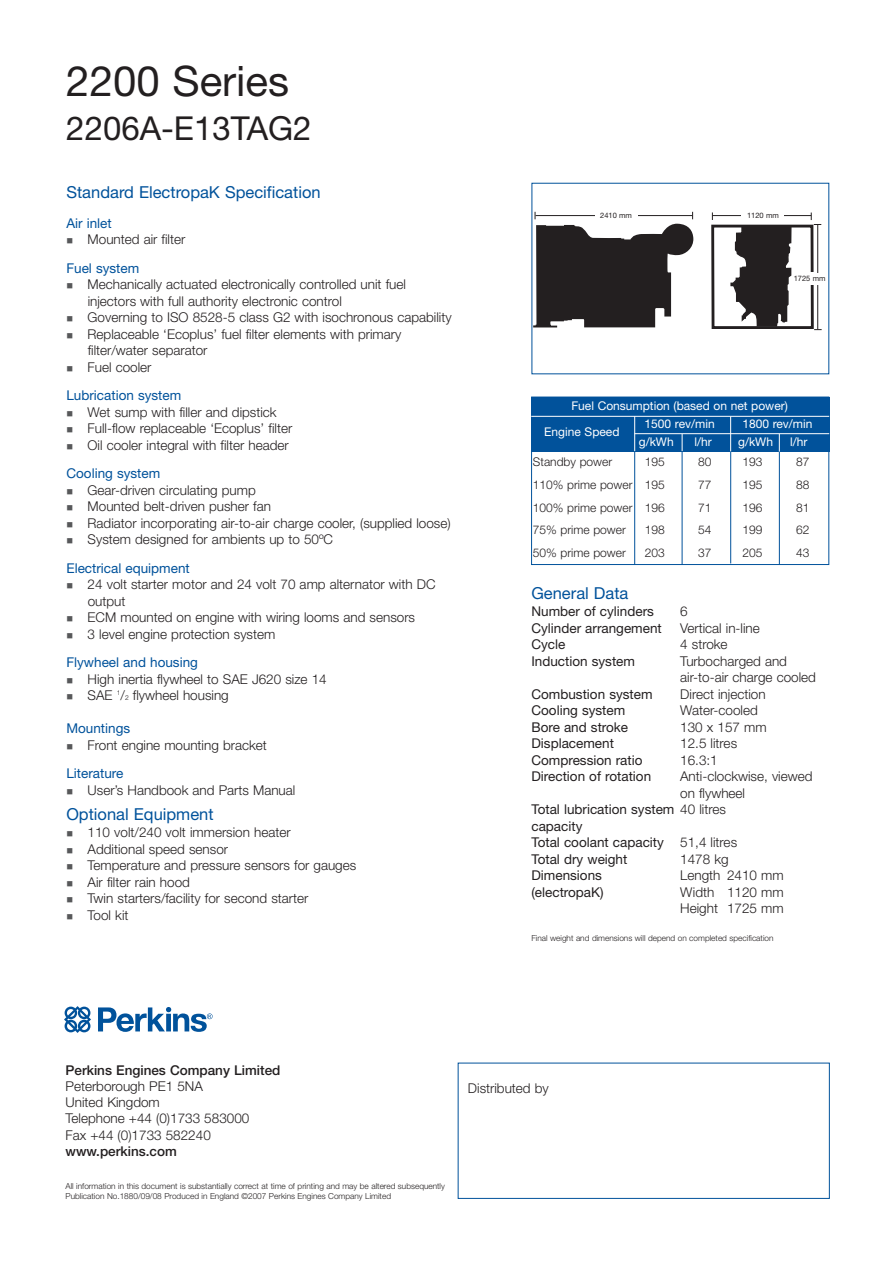
<style>
.page{position:relative;width:893px;height:1263px;background:#fff}
.page>*{position:absolute;margin:0;border:0;box-sizing:border-box;transform-origin:0 0}
.t1{font:42px "Helvetica Neue";color:#231f20}
.t2{font:33px "Helvetica Neue";color:#231f20}
.t3{font:16.5px "Helvetica Neue";color:#01529b}
.t4{font:300 13.5px/16.5px "Helvetica Neue";color:#231f20}
.t5{font:13.5px "Helvetica Neue";color:#231f20}
.t6{font:13.5px "Helvetica Neue";color:#01529b}
.t7{font:500 13.5px "Helvetica Neue";color:#231f20}
.t8{font:300 12px "Helvetica Neue";color:#231f20}
.t9{font:12px/25.5px "Helvetica Neue";color:#fff}
.t10{font:300 8.25px/9.9px "Helvetica Neue";color:#231f20}
.t11{font:7.5px "Helvetica Neue";color:#231f20}
.s1{font-size:6.75px}
.s2{font-weight:300}
</style>
<div class="page">
<div style="left:458px;top:1063px;width:372px;height:136px;border:1px solid #01529b"></div>
<svg style="left:64px;top:1006px;width:27px;height:27px"></svg>
<svg style="left:98px;top:1007px;width:115px;height:25px"></svg>
<div style="left:711px;top:225px;width:103px;height:104px;border:3px solid #231f20"></div>
<hr style="left:712px;top:215px;width:99px;height:1px;background:#231f20">
<hr style="left:817px;top:224px;width:1px;height:105px;background:#231f20">
<svg style="left:811px;top:213px;width:10px;height:12px"></svg>
<svg style="left:533px;top:212px;width:161px;height:115px"></svg>
<svg style="left:730px;top:224px;width:62px;height:103px"></svg>
<div style="left:531px;top:397px;width:298px;height:168px;border:1px solid #01529b"></div>
<hr style="left:634px;top:449px;width:1px;height:116px;background:#01529b">
<hr style="left:730px;top:397px;width:1px;height:166px;background:#01529b">
<div style="left:531px;top:397px;width:298px;height:54px;background:#01529b"></div>
<hr style="left:730px;top:417px;width:1px;height:34px;background:#fff">
<hr style="left:531px;top:416px;width:298px;height:1px;background:#fff">
<hr style="left:634px;top:416px;width:1px;height:35px;background:#fff">
<hr style="left:682px;top:450px;width:1px;height:115px;background:#01529b">
<hr style="left:779px;top:451px;width:1px;height:113px;background:#01529b">
<hr style="left:634px;top:433px;width:195px;height:1px;background:#fff">
<svg style="left:682px;top:434px;width:1px;height:17px"></svg>
<svg style="left:779px;top:434px;width:1px;height:18px"></svg>
<div style="left:595px;top:204px;width:42px;height:25px;background:#fff"></div>
<div style="left:742px;top:211px;width:42px;height:11px;background:#fff"></div>
<div style="left:792px;top:273px;width:35px;height:11px;background:#fff"></div>
<h1 class="t1" style="left:66px;top:66px;width:224px">2200 Series</h1>
<h2 class="t2" style="left:66px;top:117px;width:247px">2206A-E13TAG2</h2>
<p class="t3" style="left:66px;top:186px;width:256px">Standard ElectropaK Specification</p>
<p class="t6" style="left:66px;top:218px;width:47px">Air inlet</p>
<p class="t4" style="left:88px;top:232px;width:99px">Mounted air filter</p>
<p class="t6" style="left:66px;top:263px;width:74px">Fuel system</p>
<p class="t4" style="left:88px;top:277px;width:366px">Mechanically actuated electronically controlled unit fuel injectors with full authority electronic control<br>Governing to ISO 8528-5 class G2 with isochronous capability Replaceable ‘Ecoplus’ fuel filter elements with primary filter/water separator<br>Fuel cooler</p>
<p class="t6" style="left:66px;top:390px;width:116px">Lubrication system</p>
<p class="t4" style="left:88px;top:405px;width:206px">Wet sump with filler and dipstick<br>Full-flow replaceable ‘Ecoplus’ filter<br>Oil cooler integral with filter header</p>
<p class="t6" style="left:66px;top:468px;width:95px">Cooling system</p>
<p class="t4" style="left:88px;top:483px;width:365px">Gear-driven circulating pump<br>Mounted belt-driven pusher fan<br>Radiator incorporating air-to-air charge cooler, (supplied loose)<br>System designed for ambients up to 50ºC</p>
<p class="t6" style="left:66px;top:563px;width:125px">Electrical equipment</p>
<p class="t4" style="left:88px;top:577px;width:349px">24 volt starter motor and 24 volt 70 amp alternator with DC output<br>ECM mounted on engine with wiring looms and sensors<br>3 level engine protection system</p>
<p class="t6" style="left:66px;top:658px;width:133px">Flywheel and housing</p>
<p class="t4" style="left:88px;top:672px;width:241px">High inertia flywheel to SAE J620 size 14<br>SAE <sup>1</sup>/<span class="s1">2</span> flywheel housing</p>
<p class="t6" style="left:66px;top:723px;width:65px">Mountings</p>
<p class="t4" style="left:88px;top:738px;width:181px">Front engine mounting bracket</p>
<p class="t6" style="left:66px;top:768px;width:58px">Literature</p>
<p class="t4" style="left:88px;top:783px;width:209px">User’s Handbook and Parts Manual</p>
<p class="t3" style="left:66px;top:808px;width:149px">Optional Equipment</p>
<p class="t4" style="left:88px;top:825px;width:270px">110 volt/240 volt immersion heater<br>Additional speed sensor<br>Temperature and pressure sensors for gauges<br>Air filter rain hood<br>Twin starters/facility for second starter<br>Tool kit</p>
<p class="t11" style="left:600px;top:213px;width:33px">2410 mm</p>
<p class="t11" style="left:747px;top:213px;width:33px">1120 mm</p>
<p class="t11" style="left:794px;top:275px;width:33px">1725 mm</p>
<p class="t9" style="left:544px;top:394px;width:245px;text-indent:27px">Fuel Consumption (based on net power)<br>Engine Speed</p>
<p class="t9" style="left:645px;top:412px;width:72px">1500 rev/min</p>
<p class="t9" style="left:742px;top:412px;width:72px">1800 rev/min</p>
<p class="t9" style="left:639px;top:430px;width:36px">g/kWh</p>
<p class="t9" style="left:694px;top:430px;width:19px">l/hr</p>
<p class="t9" style="left:738px;top:430px;width:36px">g/kWh</p>
<p class="t9" style="left:790px;top:430px;width:19px">l/hr</p>
<p class="t8" style="left:533px;top:457px;width:81px">Standby power</p>
<p class="t8" style="left:645px;top:457px;width:22px">195</p>
<p class="t8" style="left:698px;top:457px;width:15px">80</p>
<p class="t8" style="left:742px;top:457px;width:22px">193</p>
<p class="t8" style="left:796px;top:457px;width:15px">87</p>
<p class="t8" style="left:533px;top:480px;width:133px">110% prime power 195</p>
<p class="t8" style="left:698px;top:480px;width:15px">77</p>
<p class="t8" style="left:742px;top:480px;width:22px">195</p>
<p class="t8" style="left:796px;top:480px;width:15px">88</p>
<p class="t8" style="left:533px;top:503px;width:133px">100% prime power 196</p>
<p class="t8" style="left:698px;top:503px;width:15px">71</p>
<p class="t8" style="left:742px;top:503px;width:22px">196</p>
<p class="t8" style="left:796px;top:503px;width:15px">81</p>
<p class="t8" style="left:533px;top:526px;width:94px">75% prime power</p>
<p class="t8" style="left:645px;top:526px;width:22px">198</p>
<p class="t8" style="left:698px;top:526px;width:15px">54</p>
<p class="t8" style="left:742px;top:526px;width:22px">199</p>
<p class="t8" style="left:796px;top:526px;width:15px">62</p>
<p class="t8" style="left:533px;top:549px;width:94px">50% prime power</p>
<p class="t8" style="left:645px;top:549px;width:22px">203</p>
<p class="t8" style="left:698px;top:549px;width:15px">37</p>
<p class="t8" style="left:742px;top:549px;width:22px">205</p>
<p class="t8" style="left:796px;top:549px;width:15px">43</p>
<p class="t3" style="left:531px;top:587px;width:98px">General Data</p>
<p class="t5" style="left:531px;top:606px;width:124px">Number of cylinders</p>
<p class="t4" style="left:680px;top:604px;width:9px">6</p>
<p class="t5" style="left:531px;top:623px;width:132px">Cylinder arrangement</p>
<p class="t4" style="left:680px;top:621px;width:81px">Vertical in-line</p>
<p class="t5" style="left:531px;top:639px;width:35px">Cycle</p>
<p class="t4" style="left:680px;top:637px;width:49px">4 stroke</p>
<p class="t5" style="left:531px;top:656px;width:105px">Induction system</p>
<p class="t4" style="left:680px;top:654px;width:137px">Turbocharged and air-to-air charge cooled</p>
<p class="t5" style="left:531px;top:689px;width:123px">Combustion system</p>
<p class="t4" style="left:680px;top:687px;width:87px">Direct injection</p>
<p class="t5" style="left:531px;top:705px;width:95px">Cooling system</p>
<p class="t4" style="left:680px;top:703px;width:79px">Water-cooled</p>
<p class="t5" style="left:531px;top:722px;width:98px">Bore and stroke</p>
<p class="t4" style="left:680px;top:720px;width:88px">130 x 157 mm</p>
<p class="t5" style="left:531px;top:738px;width:84px">Displacement</p>
<p class="t4" style="left:680px;top:736px;width:58px">12.5 litres</p>
<p class="t5" style="left:531px;top:755px;width:113px">Compression ratio</p>
<p class="t4" style="left:680px;top:753px;width:39px">16.3:1</p>
<p class="t5" style="left:531px;top:771px;width:121px">Direction of rotation</p>
<p class="t4" style="left:680px;top:769px;width:134px">Anti-clockwise, viewed</p>
<p class="t4" style="left:680px;top:786px;width:66px">on flywheel</p>
<p class="t5" style="left:531px;top:804px;width:196px">Total lubrication system <span class="s2">40 litres</span></p>
<p class="t5" style="left:531px;top:821px;width:53px">capacity</p>
<p class="t5" style="left:531px;top:837px;width:207px">Total coolant capacity <span class="s2">51,4 litres</span></p>
<p class="t5" style="left:531px;top:854px;width:97px">Total dry weight</p>
<p class="t4" style="left:680px;top:852px;width:50px">1478 kg</p>
<p class="t5" style="left:531px;top:870px;width:72px">Dimensions</p>
<p class="t4" style="left:680px;top:868px;width:105px">Length 2410 mm</p>
<p class="t5" style="left:531px;top:887px;width:74px">(electropaK)</p>
<p class="t4" style="left:680px;top:885px;width:105px">Width 1120 mm<br>Height 1725 mm</p>
<p class="t10" style="left:531px;top:934px;width:244px">Final weight and dimensions will depend on completed specification</p>
<p class="t7" style="left:66px;top:1065px;width:216px">Perkins Engines Company Limited</p>
<p class="t4" style="left:66px;top:1079px;width:185px">Peterborough PE1 5NA<br>United Kingdom<br>Telephone +44 (0)1733 583000<br>Fax +44 (0)1733 582240</p>
<p class="t7" style="left:66px;top:1146px;width:113px">www.perkins.com</p>
<p class="t10" style="left:66px;top:1182px;width:381px">All information in this document is substantially correct at time of printing and may be altered subsequently<br>Publication No.1880/09/08 Produced in England ©2007 Perkins Engines Company Limited</p>
<p class="t4" style="left:468px;top:1081px;width:82px">Distributed by</p>
</div>
